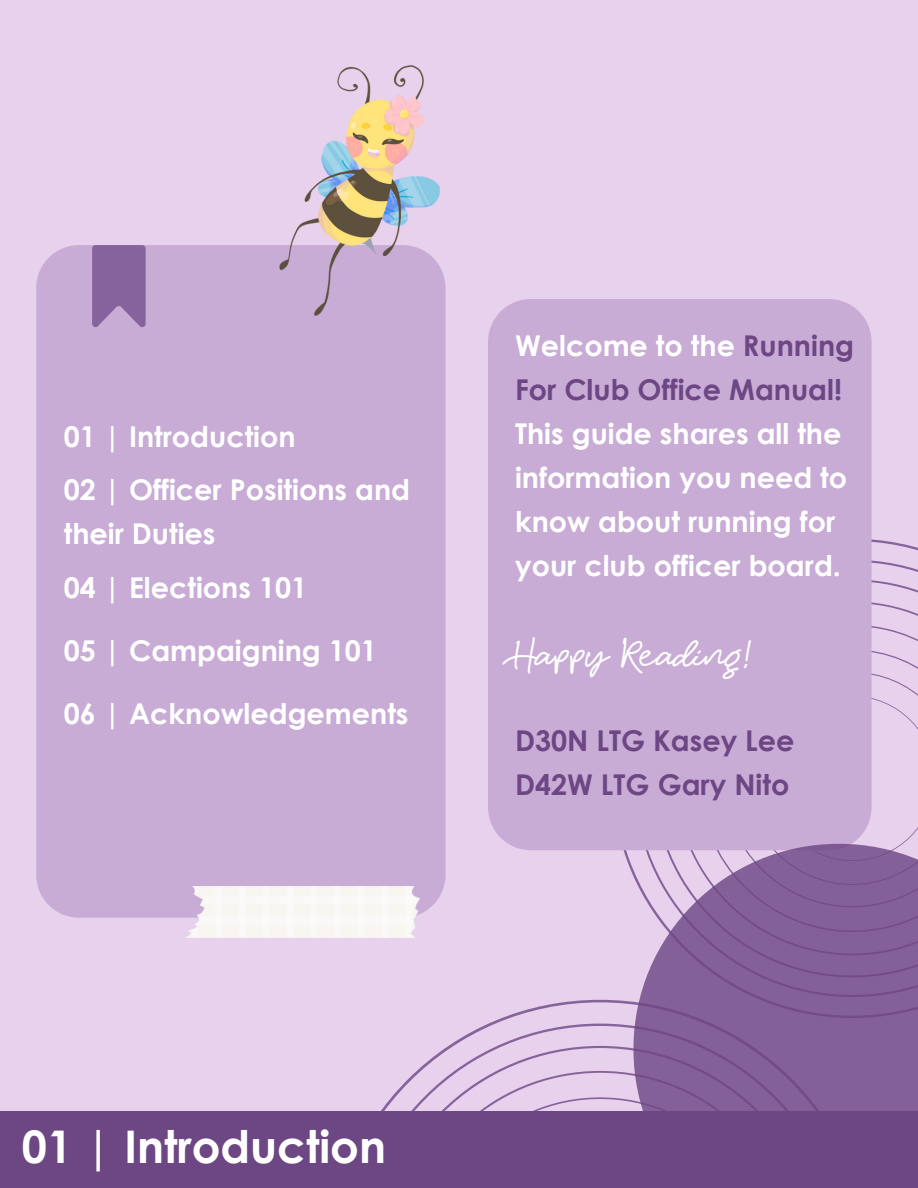
<style>
.page{position:relative;width:918px;height:1188px;background:#e7d1ed}
.page>*{position:absolute;margin:0;border:0;box-sizing:border-box;transform-origin:0 0}
.t1{font:700 45px "Century Gothic";color:#fff}
.t2{font:34.5px "Hello Stranger";color:#fff}
.t3{font:700 28.65px/43.8px "Century Gothic";color:#fff}
.t4{font:700 28.65px "Century Gothic";color:#6d4784}
.s1{color:#6d4784}
</style>
<div class="page">
<div style="left:36px;top:245px;width:410px;height:673px;background:#c8acd6;border-radius:43px"></div>
<svg style="left:92px;top:245px;width:54px;height:83px;background:#8e6ca2"></svg>
<img style="left:186px;top:887px;width:234px;height:50px">
<svg style="left:853px;top:560px;width:65px;height:284px"></svg>
<div style="left:488px;top:299px;width:384px;height:551px;background:#c8acd6;border-radius:43px"></div>
<svg style="left:328px;top:1000px;width:305px;height:112px"></svg>
<svg style="left:352px;top:1024px;width:281px;height:88px"></svg>
<svg style="left:633px;top:844px;width:285px;height:268px;background:#906fa2"></svg>
<div style="left:0;top:1112px;width:918px;height:76px;background:#6d4784"></div>
<img style="left:279px;top:65px;width:167px;height:264px">
<p class="t3" style="left:64px;top:414px;width:233px">01 | Introduction</p>
<p class="t3" style="left:64px;top:467px;width:348px">02 | Officer Positions and their Duties</p>
<p class="t3" style="left:64px;top:565px;width:245px">04 | Elections 101</p>
<p class="t3" style="left:64px;top:628px;width:315px">05 | Campaigning 101</p>
<p class="t3" style="left:64px;top:691px;width:346px">06 | Acknowledgements</p>
<p class="t3" style="left:515px;top:323px;width:341px">Welcome to the <span class="s1">Running<br>For Club Office Manual!<br></span>This guide shares all the information you need to know about running for your club officer board.</p>
<p class="t2" style="left:516px;top:630px;width:237px">Happy Reading!</p>
<p class="t4" style="left:515px;top:722px;width:281px">D30N LTG Kasey Lee</p>
<p class="t4" style="left:515px;top:766px;width:276px">D42W LTG Gary Nito</p>
<p class="t1" style="left:22px;top:1118px;width:366px">01 | Introduction</p>
</div>
